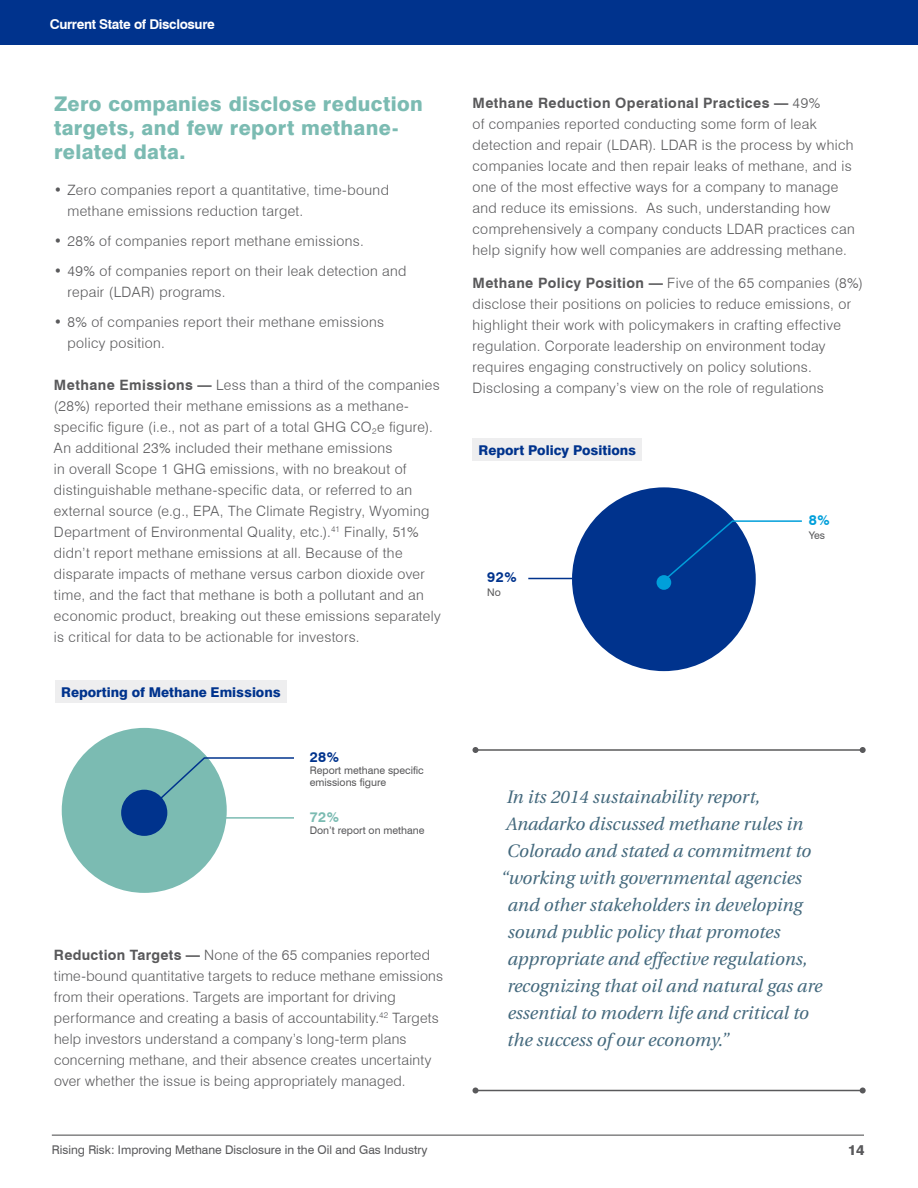
<style>
.page{position:relative;width:918px;height:1188px;background:#fff}
.page>*{position:absolute;margin:0;border:0;box-sizing:border-box;transform-origin:0 0}
.t1{font:800 20.25px/24px "Swiss 721 BT";letter-spacing:.02em;color:#7bbbb2}
.t2{font:italic 18px "Utopia";color:#44697d}
.t3{font:300 14.25px/21px "Swiss 721 BT";letter-spacing:.025em;color:#59595b}
.t4{font:700 14.25px "Swiss 721 BT";color:#00338d}
.t5{font:700 14.25px "Swiss 721 BT";color:#7bbbb2}
.t6{font:700 14.25px "Swiss 721 BT";color:#009fda}
.t7{font:800 14.25px "Swiss 721 BT";color:#59595b}
.t8{font:800 13.5px "Swiss 721 BT";color:#00338d}
.t9{font:700 13.5px "Swiss 721 BT";letter-spacing:-.025em;color:#fff}
.t10{font:12px "Swiss 721 BT";color:#59595b}
.t11{font:10.5px/12px "Swiss 721 BT";color:#59595b}
.s1{font-weight:800}
.s2{font-weight:700}
</style>
<div class="page">
<div style="left:0;top:0;width:918px;height:44px;background:#00338d"></div>
<hr style="left:476px;top:749px;width:387px;height:2px;background:#59595b">
<svg style="left:472px;top:747px;width:6px;height:6px"></svg>
<svg style="left:860px;top:747px;width:6px;height:6px"></svg>
<hr style="left:476px;top:1090px;width:387px;height:1px;background:#59595b">
<svg style="left:472px;top:1088px;width:6px;height:6px"></svg>
<svg style="left:860px;top:1088px;width:6px;height:6px"></svg>
<div style="left:472px;top:439px;width:170px;height:22px;background:#eeeeef"></div>
<div style="left:572px;top:487px;width:184px;height:184px;background:#00338d;border-radius:50%"></div>
<div style="left:657px;top:575px;width:14px;height:15px;background:#009fda;border-radius:50%"></div>
<svg style="left:665px;top:520px;width:137px;height:60px"></svg>
<hr style="left:528px;top:578px;width:44px;height:1px;background:#00338d">
<div style="left:55px;top:681px;width:232px;height:22px;background:#eeeeef"></div>
<div style="left:62px;top:728px;width:165px;height:165px;background:#7bbbb2;border-radius:50%"></div>
<div style="left:121px;top:790px;width:46px;height:46px;background:#00338d;border-radius:50%"></div>
<svg style="left:157px;top:757px;width:137px;height:45px"></svg>
<hr style="left:222px;top:817px;width:72px;height:2px;background:#7bbbb2">
<hr style="left:52px;top:1135px;width:812px;height:1px;background:#59595b">
<p class="t9" style="left:50px;top:16px;width:167px">Current State of Disclosure</p>
<h1 class="t1" style="left:54px;top:92px;width:370px">Zero companies disclose reduction targets, and few report methane&shy;related data.</h1>
<p class="t3" style="left:67px;top:179px;width:323px;text-indent:-13px"><span class="s1">•</span> Zero companies report a quantitative, time-bound methane emissions reduction target.</p>
<p class="t3" style="left:54px;top:230px;width:311px"><span class="s1">•</span> 28% of companies report methane emissions.</p>
<p class="t3" style="left:67px;top:260px;width:341px;text-indent:-13px"><span class="s1">•</span> 49% of companies report on their leak detection and repair (LDAR) programs.</p>
<p class="t3" style="left:67px;top:311px;width:318px;text-indent:-13px"><span class="s1">•</span> 8% of companies report their methane emissions policy position.</p>
<p class="t3" style="left:54px;top:374px;width:388px"><span class="s2">Methane Emissions —</span> Less than a third of the companies (28%) reported their methane emissions as a methane&shy;specific figure (i.e., not as part of a total GHG CO<sub>2</sub>e figure).<br>An additional 23% included their methane emissions<br>in overall Scope 1 GHG emissions, with no breakout of distinguishable methane-specific data, or referred to an external source (e.g., EPA, The Climate Registry, Wyoming Department of Environmental Quality, etc.).<sup>41</sup> Finally, 51% didn’t report methane emissions at all. Because of the disparate impacts of methane versus carbon dioxide over time, and the fact that methane is both a pollutant and an economic product, breaking out these emissions separately is critical for data to be actionable for investors.</p>
<p class="t8" style="left:61px;top:684px;width:221px">Reporting of Methane Emissions</p>
<p class="t4" style="left:310px;top:748px;width:31px">28%</p>
<p class="t11" style="left:310px;top:764px;width:115px">Report methane specific emissions figure</p>
<p class="t5" style="left:310px;top:808px;width:31px">72%</p>
<p class="t11" style="left:310px;top:824px;width:116px">Don’t report on methane</p>
<p class="t3" style="left:54px;top:944px;width:391px"><span class="s2">Reduction Targets —</span> None of the 65 companies reported time-bound quantitative targets to reduce methane emissions from their operations. Targets are important for driving performance and creating a basis of accountability.<sup>42</sup> Targets help investors understand a company’s long-term plans concerning methane, and their absence creates uncertainty over whether the issue is being appropriately managed.</p>
<p class="t3" style="left:472px;top:92px;width:384px"><span class="s2">Methane Reduction Operational Practices —</span> 49%<br>of companies reported conducting some form of leak detection and repair (LDAR). LDAR is the process by which companies locate and then repair leaks of methane, and is one of the most effective ways for a company to manage and reduce its emissions. As such, understanding how comprehensively a company conducts LDAR practices can help signify how well companies are addressing methane.</p>
<p class="t3" style="left:472px;top:272px;width:392px"><span class="s2">Methane Policy Position —</span> Five of the 65 companies (8%) disclose their positions on policies to reduce emissions, or highlight their work with policymakers in crafting effective regulation. Corporate leadership on environment today requires engaging constructively on policy solutions.<br>Disclosing a company’s view on the role of regulations</p>
<p class="t8" style="left:478px;top:442px;width:159px">Report Policy Positions</p>
<p class="t4" style="left:487px;top:568px;width:31px">92%</p>
<p class="t11" style="left:487px;top:586px;width:15px">No</p>
<p class="t6" style="left:809px;top:511px;width:22px">8%</p>
<p class="t11" style="left:809px;top:529px;width:18px">Yes</p>
<p class="t2" style="left:507px;top:787px;width:255px">In its 2014 sustainability report,</p>
<p class="t2" style="left:506px;top:814px;width:299px">Anadarko discussed methane rules in</p>
<p class="t2" style="left:507px;top:841px;width:306px">Colorado and stated a commitment to</p>
<p class="t2" style="left:501px;top:868px;width:302px">“working with governmental agencies</p>
<p class="t2" style="left:508px;top:895px;width:296px">and other stakeholders in developing</p>
<p class="t2" style="left:508px;top:922px;width:274px">sound public policy that promotes</p>
<p class="t2" style="left:508px;top:949px;width:301px">appropriate and effective regulations,</p>
<p class="t2" style="left:507px;top:976px;width:316px">recognizing that oil and natural gas are</p>
<p class="t2" style="left:508px;top:1003px;width:303px">essential to modern life and critical to</p>
<p class="t2" style="left:507px;top:1030px;width:223px">the success of our economy.”</p>
<p class="t10" style="left:52px;top:1142px;width:377px">Rising Risk: Improving Methane Disclosure in the Oil and Gas Industry</p>
<p class="t7" style="left:848px;top:1142px;width:18px">14</p>
</div>
